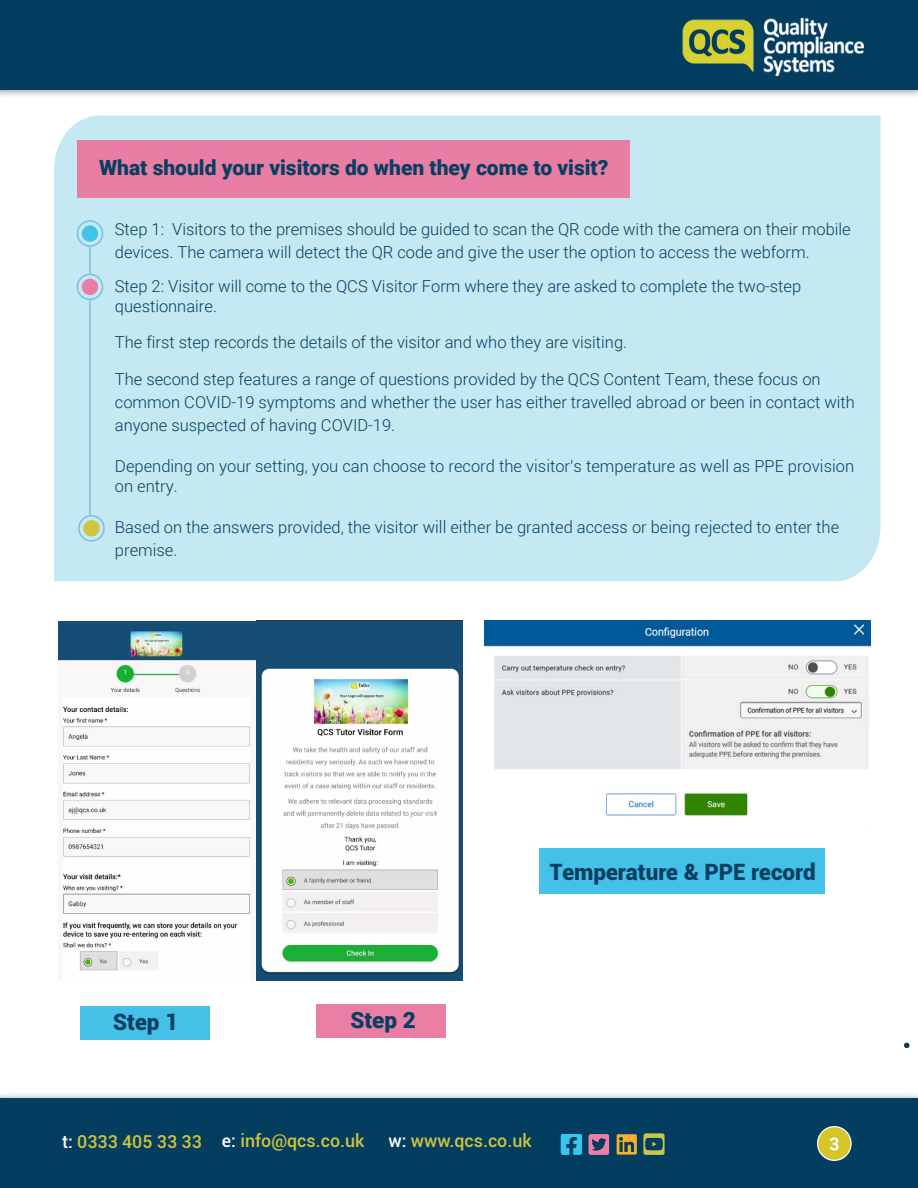
<style>
.page{position:relative;width:918px;height:1188px;background:#fff}
.page>*{position:absolute;margin:0;border:0;box-sizing:border-box;transform-origin:0 0}
.t1{font:900 22.5px "Roboto";color:#054061}
.t2{font:900 21px "Roboto";color:#083f61}
.t3{font:500 17.85px "Roboto";color:#cfc43d}
.t4{font:300 16.5px/23.1px "Roboto";color:#043f61}
.t5{font:300 16.5px/23.1px "Roboto";color:#054061}
.s1{color:#054061}
.s2{color:#fff}
</style>
<div class="page">
<div style="left:54px;top:116px;width:827px;height:465px;background:#c5e9f3"></div>
<div style="left:0;top:1091px;width:918px;height:97px;background:#000;opacity:.42"></div>
<div style="left:0;top:1098px;width:918px;height:90px;background:#033d60"></div>
<div style="left:0;top:0;width:918px;height:99px;background:#000;opacity:.42"></div>
<div style="left:0;top:0;width:918px;height:90px;background:#033d60"></div>
<img style="left:683px;top:18px;width:181px;height:57px">
<img style="left:560px;top:1134px;width:11px;height:21px">
<img style="left:571px;top:1134px;width:29px;height:21px">
<img style="left:600px;top:1134px;width:26px;height:21px">
<img style="left:626px;top:1133px;width:39px;height:22px">
<div style="left:77px;top:140px;width:553px;height:58px;background:#e87ea4"></div>
<div style="left:77px;top:220px;width:26px;height:27px;border:2px solid #7abee4;border-radius:50%"></div>
<div style="left:77px;top:274px;width:26px;height:26px;border:2px solid #7abee4;border-radius:50%"></div>
<div style="left:78px;top:515px;width:27px;height:27px;border:2px solid #7abee4;border-radius:50%"></div>
<div style="left:82px;top:225px;width:16px;height:17px;background:#41c3eb;border-radius:50%"></div>
<div style="left:82px;top:279px;width:16px;height:16px;background:#e87ea4;border-radius:50%"></div>
<div style="left:83px;top:520px;width:17px;height:17px;background:#cfc53f;border-radius:50%"></div>
<hr style="left:89px;top:247px;width:2px;height:27px;background:#7abee2">
<hr style="left:89px;top:301px;width:2px;height:214px;background:#7abee2">
<div style="left:80px;top:1007px;width:130px;height:33px;background:#43c1e9"></div>
<div style="left:316px;top:1005px;width:130px;height:33px;background:#ea7ea5"></div>
<svg style="left:904px;top:1043px;width:6px;height:5px"></svg>
<img style="left:484px;top:620px;width:387px;height:196px">
<div style="left:540px;top:848px;width:285px;height:45px;background:#43c1e9"></div>
<img style="left:58px;top:621px;width:404px;height:360px">
<img style="left:818px;top:1127px;width:34px;height:34px">
<p class="t2" style="left:99px;top:153px;width:511px">What should your visitors do when they come to visit?</p>
<p class="t5" style="left:115px;top:217px;width:737px">Step 1: Visitors to the premises should be guided to scan the QR code with the camera on their mobile devices. The camera will detect the QR code and give the user the option to access the webform.</p>
<p class="t5" style="left:115px;top:276px;width:688px;line-height:19.8px">Step 2: Visitor will come to the QCS Visitor Form where they are asked to complete the two-step questionnaire.</p>
<p class="t4" style="left:115px;top:324px;width:707px;line-height:36.3px"><span class="s1">The first step records the details of the visitor and who they are visiting.<br>The</span> second step features a range of questions provided by the QCS Content Team, these focus on</p>
<p class="t4" style="left:115px;top:390px;width:742px">common COVID-19 symptoms and whether the user has either travelled abroad or been in contact with anyone suspect<span class="s1">ed of having COVID-19.</span></p>
<p class="t4" style="left:115px;top:456px;width:741px;line-height:19.8px">Depending on your setting, you can choose to record the visitor's temperature as well as PPE provision on entry.</p>
<p class="t4" style="left:115px;top:515px;width:726px">Based on the answers provided, the visitor will either be granted access or being rejected to enter the premise.</p>
<h1 class="t1" style="left:550px;top:856px;width:267px">Temperature &amp; PPE record</h1>
<h1 class="t1" style="left:113px;top:1006px;width:66px">Step 1</h1>
<h1 class="t1" style="left:350px;top:1004px;width:67px">Step 2</h1>
<p class="t3" style="left:62px;top:1128px;width:304px"><span class="s2">t:</span> 0333 405 33 33 <span class="s2">e:</span> info@qcs.co.uk</p>
<p class="t3" style="left:389px;top:1128px;width:145px"><span class="s2">w:</span> www.qcs.co.uk</p>
</div>
